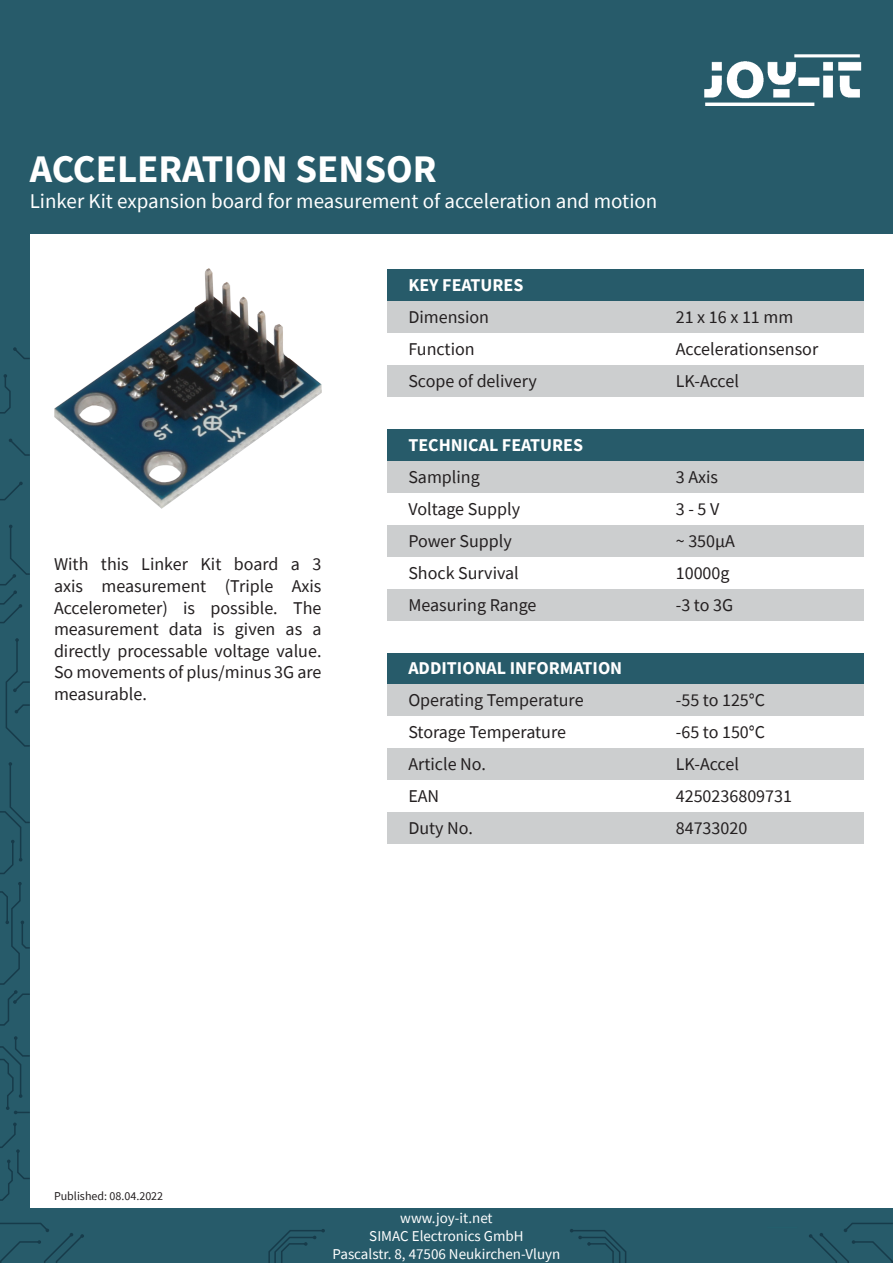
<style>
.page{position:relative;width:893px;height:1263px;background:#fff}
.page>*{position:absolute;margin:0;border:0;box-sizing:border-box;transform-origin:0 0}
.t1{font:700 39px "Source Sans Pro";color:#fff}
.t2{font:21px "Source Sans Pro";color:#fff}
.t3{font:18px/21.6px "Source Sans Pro";color:#231f20;text-align:justify}
.t4{font:700 18px "Source Sans Pro";color:#fff}
.t5{font:15px/18px "Source Sans Pro";color:#fff;text-align:center}
.t6{font:12px "Source Sans Pro";color:#231f20}
</style>
<div class="page">
<img style="left:54px;top:268px;width:267px;height:241px">
<div style="left:387px;top:365px;width:476px;height:32px;background:#cccecf"></div>
<div style="left:387px;top:525px;width:476px;height:32px;background:#cccecf"></div>
<div style="left:387px;top:301px;width:476px;height:32px;background:#cccecf"></div>
<div style="left:0;top:0;width:893px;height:234px;background:#275b6a"></div>
<img style="left:704px;top:54px;width:158px;height:52px">
<div style="left:0;top:208px;width:30px;height:1001px;background:#275b6a"></div>
<div style="left:387px;top:269px;width:476px;height:32px;background:#275b6a"></div>
<div style="left:387px;top:429px;width:476px;height:32px;background:#275b6a"></div>
<svg style="left:0;top:1122px;width:30px;height:79px"></svg>
<svg style="left:0;top:1036px;width:30px;height:78px"></svg>
<svg style="left:0;top:882px;width:30px;height:144px"></svg>
<svg style="left:0;top:762px;width:30px;height:112px"></svg>
<svg style="left:5px;top:638px;width:25px;height:109px"></svg>
<svg style="left:0;top:525px;width:30px;height:99px"></svg>
<svg style="left:0;top:482px;width:23px;height:19px"></svg>
<svg style="left:9px;top:438px;width:21px;height:18px"></svg>
<svg style="left:0;top:374px;width:11px;height:40px"></svg>
<svg style="left:13px;top:347px;width:17px;height:12px"></svg>
<div style="left:387px;top:461px;width:476px;height:32px;background:#cccecf"></div>
<div style="left:387px;top:748px;width:476px;height:32px;background:#cccecf"></div>
<div style="left:387px;top:653px;width:476px;height:31px;background:#275b6a"></div>
<div style="left:387px;top:812px;width:476px;height:32px;background:#cccecf"></div>
<div style="left:387px;top:684px;width:476px;height:32px;background:#cccecf"></div>
<div style="left:387px;top:589px;width:476px;height:32px;background:#cccecf"></div>
<div style="left:0;top:1209px;width:893px;height:54px;background:#275b6a"></div>
<svg style="left:268px;top:1229px;width:57px;height:34px"></svg>
<svg style="left:570px;top:1229px;width:57px;height:34px"></svg>
<svg style="left:0;top:1223px;width:84px;height:40px"></svg>
<svg style="left:809px;top:1223px;width:84px;height:40px"></svg>
<p class="t1" style="left:30px;top:143px;width:409px">ACCELERATION SENSOR</p>
<p class="t2" style="left:30px;top:187px;width:629px">Linker Kit expansion board for measurement of acceleration and motion</p>
<p class="t4" style="left:408px;top:273px;width:117px">KEY FEATURES</p>
<p class="t3" style="left:408px;top:306px;width:82px">Dimension</p>
<p class="t3" style="left:676px;top:306px;width:119px">21 x 16 x 11 mm</p>
<p class="t3" style="left:408px;top:338px;width:68px">Function</p>
<p class="t3" style="left:676px;top:338px;width:144px">Accelerationsensor</p>
<p class="t3" style="left:408px;top:370px;width:130px">Scope of delivery</p>
<p class="t3" style="left:676px;top:370px;width:65px">LK-Accel</p>
<p class="t4" style="left:408px;top:433px;width:176px">TECHNICAL FEATURES</p>
<p class="t3" style="left:408px;top:466px;width:73px">Sampling</p>
<p class="t3" style="left:676px;top:466px;width:44px">3 Axis</p>
<p class="t3" style="left:54px;top:553px;width:269px">With this Linker Kit board a 3 axis measurement (Triple Axis Accelerometer) is possible. The measurement data is given as a directly processable voltage value.<br>So movements of plus/minus 3G are measurable.</p>
<p class="t3" style="left:408px;top:498px;width:113px">Voltage Supply</p>
<p class="t3" style="left:676px;top:498px;width:45px">3 - 5 V</p>
<p class="t3" style="left:408px;top:530px;width:105px">Power Supply</p>
<p class="t3" style="left:676px;top:530px;width:61px">~ 350μA</p>
<p class="t3" style="left:408px;top:562px;width:112px">Shock Survival</p>
<p class="t3" style="left:676px;top:562px;width:55px">10000g</p>
<p class="t3" style="left:408px;top:594px;width:130px">Measuring Range</p>
<p class="t3" style="left:676px;top:594px;width:59px">-3 to 3G</p>
<p class="t4" style="left:408px;top:656px;width:215px">ADDITIONAL INFORMATION</p>
<p class="t3" style="left:408px;top:689px;width:177px">Operating Temperature</p>
<p class="t3" style="left:676px;top:689px;width:91px">-55 to 125°C</p>
<p class="t3" style="left:408px;top:721px;width:159px">Storage Temperature</p>
<p class="t3" style="left:676px;top:721px;width:91px">-65 to 150°C</p>
<p class="t3" style="left:408px;top:753px;width:79px">Article No.</p>
<p class="t3" style="left:676px;top:753px;width:65px">LK-Accel</p>
<p class="t3" style="left:408px;top:785px;width:32px">EAN</p>
<p class="t3" style="left:676px;top:785px;width:118px">4250236809731</p>
<p class="t3" style="left:408px;top:817px;width:66px">Duty No.</p>
<p class="t3" style="left:676px;top:817px;width:73px">84733020</p>
<p class="t6" style="left:54px;top:1188px;width:111px">Published: 08.04.2022</p>
<p class="t5" style="left:369px;top:1209px;width:156px">www.joy-it.net<br>SIMAC Electronics GmbH</p>
<p class="t5" style="left:333px;top:1245px;width:229px">Pascalstr. 8, 47506 Neukirchen-Vluyn</p>
</div>
